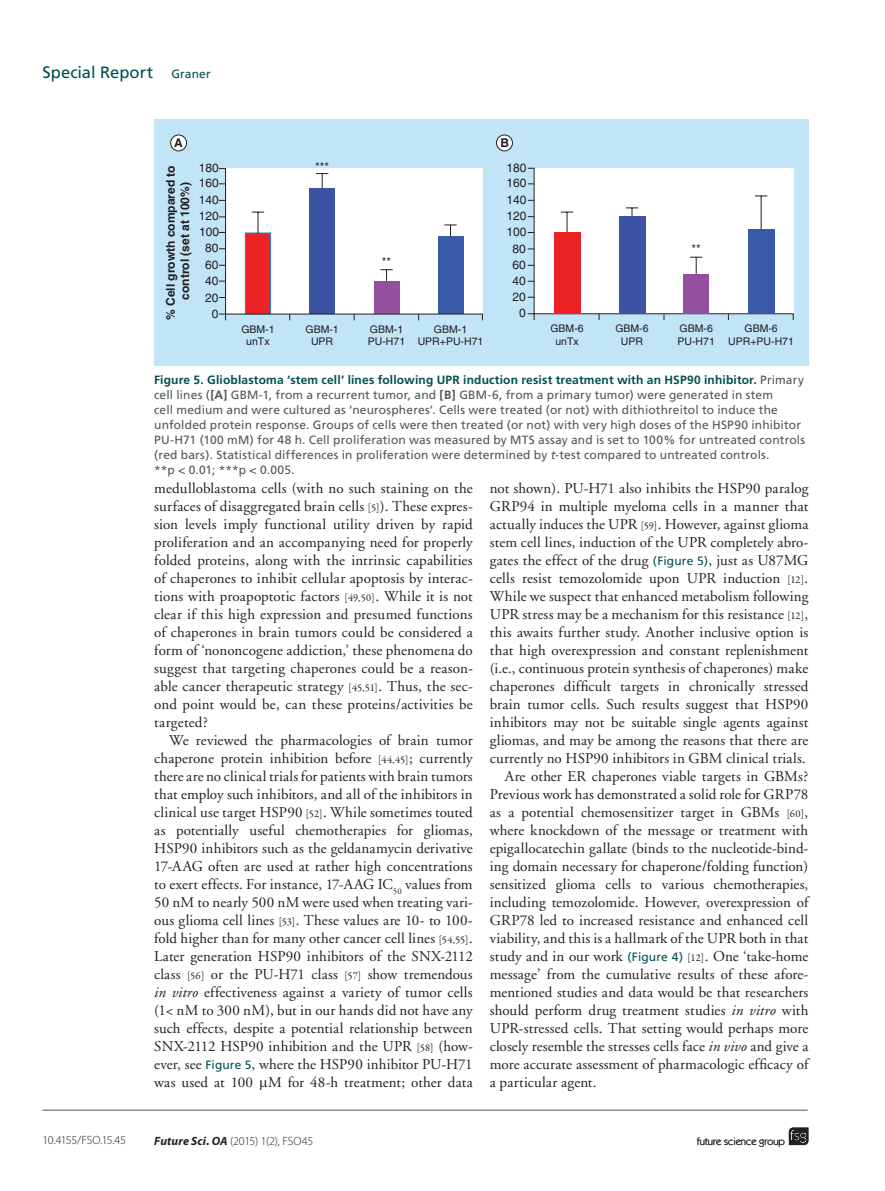
<style>
.page{position:relative;width:885px;height:1191px;background:#fff}
.page>*{position:absolute;margin:0;border:0;box-sizing:border-box;transform-origin:0 0}
.t1{font:16.5px "Frutiger";color:#004f51}
.t2{font:15px/18px "Adobe Garamond";letter-spacing:.01em;color:#231f20;text-align:justify}
.t3{font:12px/15px "Frutiger";letter-spacing:.01em;color:#52555a}
.t4{font:12px/16.2px "Helvetica LT Std";color:#231f20;text-align:right}
.t5{font:300 12px "Myriad Pro";letter-spacing:-.025em;color:#231f20}
.t6{font:700 12px/14.4px "Helvetica LT Std";color:#231f20;text-align:center}
.t7{font:10.5px/12.6px "Helvetica LT Std";color:#231f20;text-align:center}
.t8{font:10.5px "Itc Kabel";color:#231f20}
.s1{font-size:12px}
.s2{font-weight:700;color:#004f51}
.s3{font-weight:700}
.s4{font-style:italic}
.s5{font-family:"Garamond Premr Pro";font-size:10.5px}
.s6{font-family:"Frutiger";font-size:12px;color:#004f51}
.s7{font-weight:700;font-style:italic}
</style>
<div class="page">
<svg style="left:788px;top:1127px;width:20px;height:18px"></svg>
<hr style="left:43px;top:1109px;width:764px;height:1px;background:#52555a">
<div style="left:154px;top:119px;width:654px;height:247px;background:#c1e4f7"></div>
<div style="left:171px;top:135px;width:15px;height:16px;background:#fff;border-radius:50%"></div>
<div style="left:170px;top:135px;width:17px;height:16px;border:1px solid #231f20;border-radius:50%"></div>
<div style="left:496px;top:135px;width:16px;height:16px;background:#fff;border-radius:50%"></div>
<div style="left:496px;top:135px;width:17px;height:16px;border:1px solid #231f20;border-radius:50%"></div>
<svg style="left:527px;top:167px;width:267px;height:153px;background:#f5f6f8"></svg>
<svg style="left:219px;top:168px;width:264px;height:152px;background:#d9d4e1"></svg>
<div style="left:554px;top:232px;width:26px;height:82px;background:#ed2225"></div>
<div style="left:618px;top:216px;width:27px;height:98px;background:#3c54a3"></div>
<div style="left:748px;top:229px;width:26px;height:85px;background:#3a59a7"></div>
<div style="left:683px;top:274px;width:26px;height:40px;background:#954f9f"></div>
<p class="t1" style="left:43px;top:63px;width:170px">Special Report <span class="s1">Graner</span></p>
<p class="t6" style="left:174px;top:135px;width:10px">A</p>
<p class="t6" style="left:500px;top:136px;width:10px">B</p>
<p class="t6" style="left:163px;top:320px;width:156px;rotate:-90deg">% Cell growth compared to control (set at 100%)</p>
<p class="t4" style="left:199px;top:160px;width:22px">180</p>
<p class="t4" style="left:199px;top:175px;width:22px">160<br>140<br>120<br>100<br>80<br>60<br>40<br>20<br>0</p>
<p class="t4" style="left:315px;top:159px;width:16px">***</p>
<p class="t4" style="left:382px;top:253px;width:11px">**</p>
<p class="t4" style="left:506px;top:159px;width:22px">180<br>160<br>140<br>120<br>100<br>80<br>60<br>40<br>20<br>0</p>
<p class="t4" style="left:691px;top:240px;width:11px">**</p>
<p class="t7" style="left:241px;top:323px;width:35px">GBM-1 unTx</p>
<p class="t7" style="left:305px;top:323px;width:35px">GBM-1<br>UPR</p>
<p class="t7" style="left:368px;top:323px;width:39px;text-align:left">GBM-1<br>PU-H71</p>
<p class="t7" style="left:417px;top:323px;width:67px">GBM-1<br>UPR+PU-H71</p>
<p class="t7" style="left:550px;top:322px;width:35px">GBM-6 unTx</p>
<p class="t7" style="left:615px;top:322px;width:35px">GBM-6<br>UPR</p>
<p class="t7" style="left:677px;top:322px;width:39px;text-align:left">GBM-6<br>PU-H71</p>
<p class="t7" style="left:728px;top:322px;width:67px">GBM-6<br>UPR+PU-H71</p>
<p class="t3" style="left:154px;top:372px;width:652px"><span class="s2">Figure 5. Glioblastoma ‘stem cell’ lines following UPR induction resist treatment with an HSP90 inhibitor.</span> Primary cell lines (<span class="s3">[A]</span> GBM-1, from a recurrent tumor, and <span class="s3">[B]</span> GBM-6, from a primary tumor) were generated in stem<br>cell medium and were cultured as ‘neurospheres’. Cells were treated (or not) with dithiothreitol to induce the unfolded protein response. Groups of cells were then treated (or not) with very high doses of the HSP90 inhibitor PU-H71 (100 mM) for 48 h. Cell proliferation was measured by MTS assay and is set to 100% for untreated controls (red bars). Statistical differences in proliferation were determined by <span class="s4">t</span>-test compared to untreated controls.<br>**p &lt; 0.01; ***p &lt; 0.005.</p>
<p class="t2" style="left:154px;top:479px;width:320px">medulloblastoma cells (with no such staining on the surfaces of disaggregated brain cells <span class="s5">[5]</span>). These expres&shy;sion levels imply functional utility driven by rapid proliferation and an accompanying need for properly folded proteins, along with the intrinsic capabilities of chaperones to inhibit cellular apoptosis by interac&shy;tions with proapoptotic factors <span class="s5">[49,50]</span>. While it is not clear if this high expression and presumed functions of chaperones in brain tumors could be considered a form of ‘nononcogene addiction,’ these phenomena do suggest that targeting chaperones could be a reason&shy;able cancer therapeutic strategy <span class="s5">[45,51]</span>. Thus, the sec&shy;ond point would be, can these proteins/activities be targeted?</p>
<p class="t2" style="left:154px;top:731px;width:320px;text-indent:15px">We reviewed the pharmacologies of brain tumor chaperone protein inhibition before <span class="s5">[44,45]</span>; currently there are no clinical trials for patients with brain tumors that employ such inhibitors, and all of the inhibitors in clinical use target HSP90 <span class="s5">[52]</span>. While sometimes touted as potentially useful chemotherapies for gliomas, HSP90 inhibitors such as the geldanamycin derivative 17-AAG often are used at rather high concentrations to exert effects. For instance, 17-AAG IC<sub>50</sub> values from 50 nM to nearly 500 nM were used when treating vari&shy;ous glioma cell lines <span class="s5">[53]</span>. These values are 10- to 100- fold higher than for many other cancer cell lines <span class="s5">[54,55]</span>.<br>Later generation HSP90 inhibitors of the SNX-2112 class <span class="s5">[56]</span> or the PU-H71 class <span class="s5">[57]</span> show tremendous <span class="s4">in vitro</span> effectiveness against a variety of tumor cells (1&lt; nM to 300 nM), but in our hands did not have any such effects, despite a potential relationship between SNX-2112 HSP90 inhibition and the UPR <span class="s5">[58]</span> (how&shy;ever, see <span class="s6">Figure 5</span>, where the HSP90 inhibitor PU-H71 was used at 100 M for 48-h treatment; other data</p>
<p class="t2" style="left:489px;top:479px;width:320px">not shown). PU-H71 also inhibits the HSP90 paralog</p>
<p class="t2" style="left:489px;top:497px;width:320px">GRP94 in multiple myeloma cells in a manner that</p>
<p class="t2" style="left:489px;top:515px;width:320px">actually induces the UPR <span class="s5">[59]</span>. However, against glioma</p>
<p class="t2" style="left:490px;top:533px;width:320px">stem cell lines, induction of the UPR completely abro-</p>
<p class="t2" style="left:490px;top:551px;width:320px">gates the effect of the drug <span class="s6">(Figure 5)</span>, just as U87MG</p>
<p class="t2" style="left:490px;top:569px;width:320px">cells resist temozolomide upon UPR induction <span class="s5">[12]</span>.</p>
<p class="t2" style="left:490px;top:587px;width:320px">While we suspect that enhanced metabolism following</p>
<p class="t2" style="left:490px;top:605px;width:320px">UPR stress may be a mechanism for this resistance <span class="s5">[12]</span>,</p>
<p class="t2" style="left:490px;top:623px;width:320px">this awaits further study. Another inclusive option is</p>
<p class="t2" style="left:490px;top:641px;width:320px">that high overexpression and constant replenishment</p>
<p class="t2" style="left:490px;top:659px;width:320px">(i.e., continuous protein synthesis of chaperones) make</p>
<p class="t2" style="left:490px;top:677px;width:320px">chaperones difficult targets in chronically stressed</p>
<p class="t2" style="left:490px;top:695px;width:320px">brain tumor cells. Such results suggest that HSP90</p>
<p class="t2" style="left:490px;top:713px;width:320px">inhibitors may not be suitable single agents against</p>
<p class="t2" style="left:490px;top:731px;width:320px">gliomas, and may be among the reasons that there are</p>
<p class="t2" style="left:490px;top:749px;width:317px">currently no HSP90 inhibitors in GBM clinical trials.</p>
<p class="t2" style="left:504px;top:767px;width:305px">Are other ER chaperones viable targets in GBMs?</p>
<p class="t2" style="left:490px;top:785px;width:320px">Previous work has demonstrated a solid role for GRP78</p>
<p class="t2" style="left:490px;top:803px;width:320px">as a potential chemosensitizer target in GBMs <span class="s5">[60]</span>,</p>
<p class="t2" style="left:490px;top:821px;width:320px">where knockdown of the message or treatment with</p>
<p class="t2" style="left:490px;top:839px;width:320px">epigallocatechin gallate (binds to the nucleotide-bind-</p>
<p class="t2" style="left:490px;top:857px;width:320px">ing domain necessary for chaperone/folding function)</p>
<p class="t2" style="left:490px;top:875px;width:320px">sensitized glioma cells to various chemotherapies,</p>
<p class="t2" style="left:490px;top:893px;width:320px">including temozolomide. However, overexpression of</p>
<p class="t2" style="left:490px;top:911px;width:320px">GRP78 led to increased resistance and enhanced cell</p>
<p class="t2" style="left:490px;top:929px;width:320px">viability, and this is a hallmark of the UPR both in that</p>
<p class="t2" style="left:490px;top:947px;width:320px">study and in our work <span class="s6">(Figure 4)</span> <span class="s5">[12]</span>. One ‘take-home</p>
<p class="t2" style="left:490px;top:965px;width:320px">message’ from the cumulative results of these afore-</p>
<p class="t2" style="left:490px;top:983px;width:320px">mentioned studies and data would be that researchers</p>
<p class="t2" style="left:490px;top:1001px;width:320px">should perform drug treatment studies <span class="s4">in vitro</span> with</p>
<p class="t2" style="left:490px;top:1019px;width:320px">UPR-stressed cells. That setting would perhaps more</p>
<p class="t2" style="left:490px;top:1037px;width:320px">closely resemble the stresses cells face <span class="s4">in vivo</span> and give a</p>
<p class="t2" style="left:490px;top:1055px;width:320px">more accurate assessment of pharmacologic efficacy of</p>
<p class="t2" style="left:490px;top:1073px;width:108px">a particular agent.</p>
<p class="t5" style="left:43px;top:1133px;width:85px">10.4155/FSO.15.45</p>
<p class="t5" style="left:154px;top:1134px;width:160px"><span class="s7">Future Sci. OA</span> (2015) 1(2), FSO45</p>
<p class="t8" style="left:696px;top:1135px;width:90px">future science group</p>
</div>
